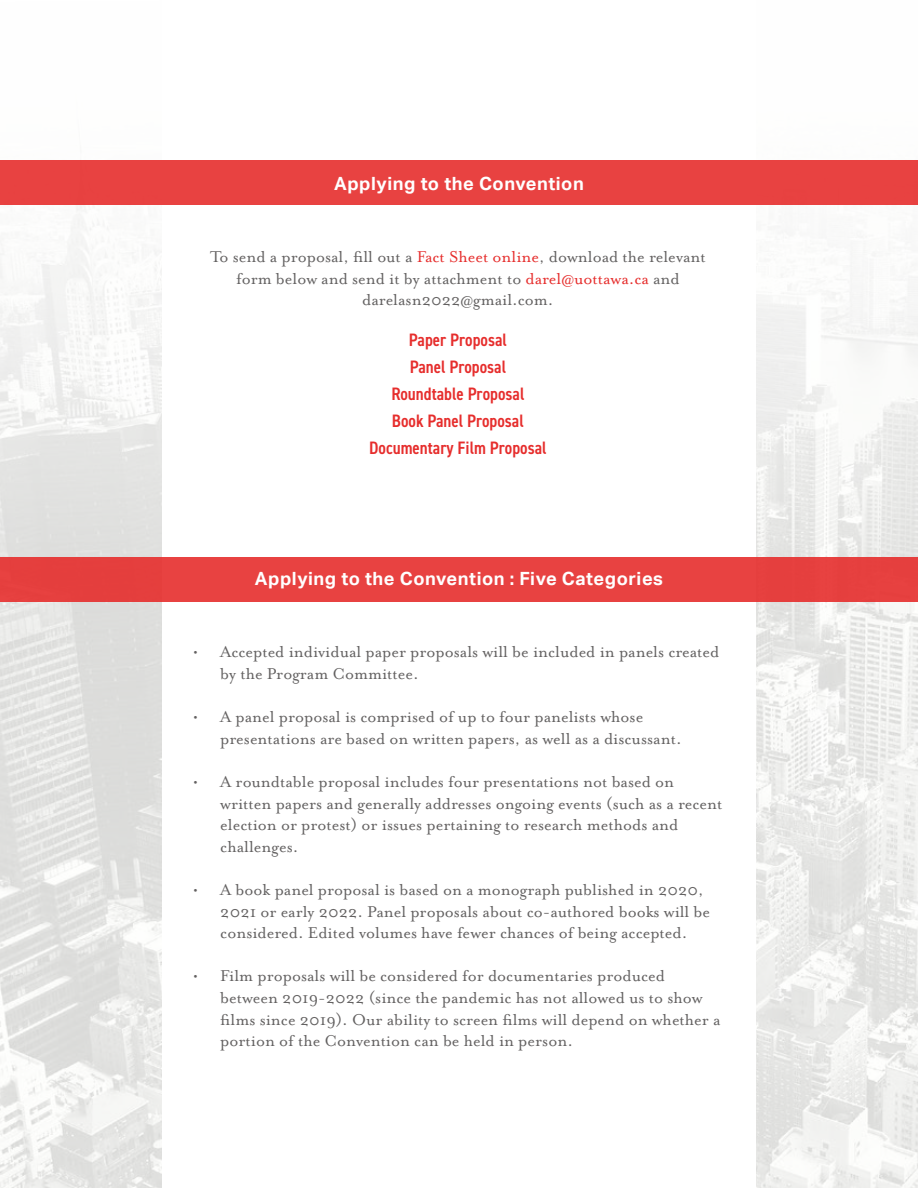
<style>
.page{position:relative;width:918px;height:1188px;background:#fff}
.page>*{position:absolute;margin:0;border:0;box-sizing:border-box;transform-origin:0 0}
.t1{font:700 18.15px "Aktiv Grotesk";letter-spacing:.03em;color:#fff}
.t2{font:18px/21.6px "Mrs Eaves OT";color:#636161}
.t3{font:600 condensed 18px/27px "DIN2014";color:#e62d2c;text-align:center}
.s1{color:#e62d2c}
</style>
<div class="page">
<img style="left:0;top:160px;width:918px;height:1028px">
<div style="left:162px;top:0;width:594px;height:1188px;background:#fff"></div>
<div style="left:0;top:161px;width:918px;height:44px;background:#e84241"></div>
<div style="left:0;top:557px;width:918px;height:45px;background:#e84241"></div>
<p class="t1" style="left:334px;top:173px;width:251px">Applying to the Convention</p>
<p class="t2" style="left:210px;top:246px;width:497px;text-align:center">To send a proposal, fill out a <span class="s1">Fact Sheet online</span>, download the relevant form below and send it by attachment to <span class="s1">darel@uottawa.ca</span> and darelasn2022@gmail.com.</p>
<p class="t3" style="left:369px;top:326px;width:179px">Paper Proposal<br>Panel Proposal<br>Roundtable Proposal<br>Book Panel Proposal<br>Documentary Film Proposal</p>
<p class="t1" style="left:255px;top:568px;width:410px">Applying to the Convention : Five Categories</p>
<p class="t2" style="left:220px;top:641px;width:501px;text-indent:-27px">• Accepted individual paper proposals will be included in panels created by the Program Committee.</p>
<p class="t2" style="left:220px;top:706px;width:463px;text-indent:-27px">• A panel proposal is comprised of up to four panelists whose presentations are based on written papers, as well as a discussant.</p>
<p class="t2" style="left:220px;top:771px;width:504px;text-indent:-27px">• A roundtable proposal includes four presentations not based on written papers and generally addresses ongoing events (such as a recent election or protest) or issues pertaining to research methods and challenges.</p>
<p class="t2" style="left:220px;top:879px;width:491px;text-indent:-27px">• A book panel proposal is based on a monograph published in 2020,<br>2021 or early 2022. Panel proposals about co-authored books will be considered. Edited volumes have fewer chances of being accepted.</p>
<p class="t2" style="left:220px;top:965px;width:502px;text-indent:-27px">• Film proposals will be considered for documentaries produced between 2019-2022 (since the pandemic has not allowed us to show films since 2019). Our ability to screen films will depend on whether a portion of the Convention can be held in person.</p>
</div>
